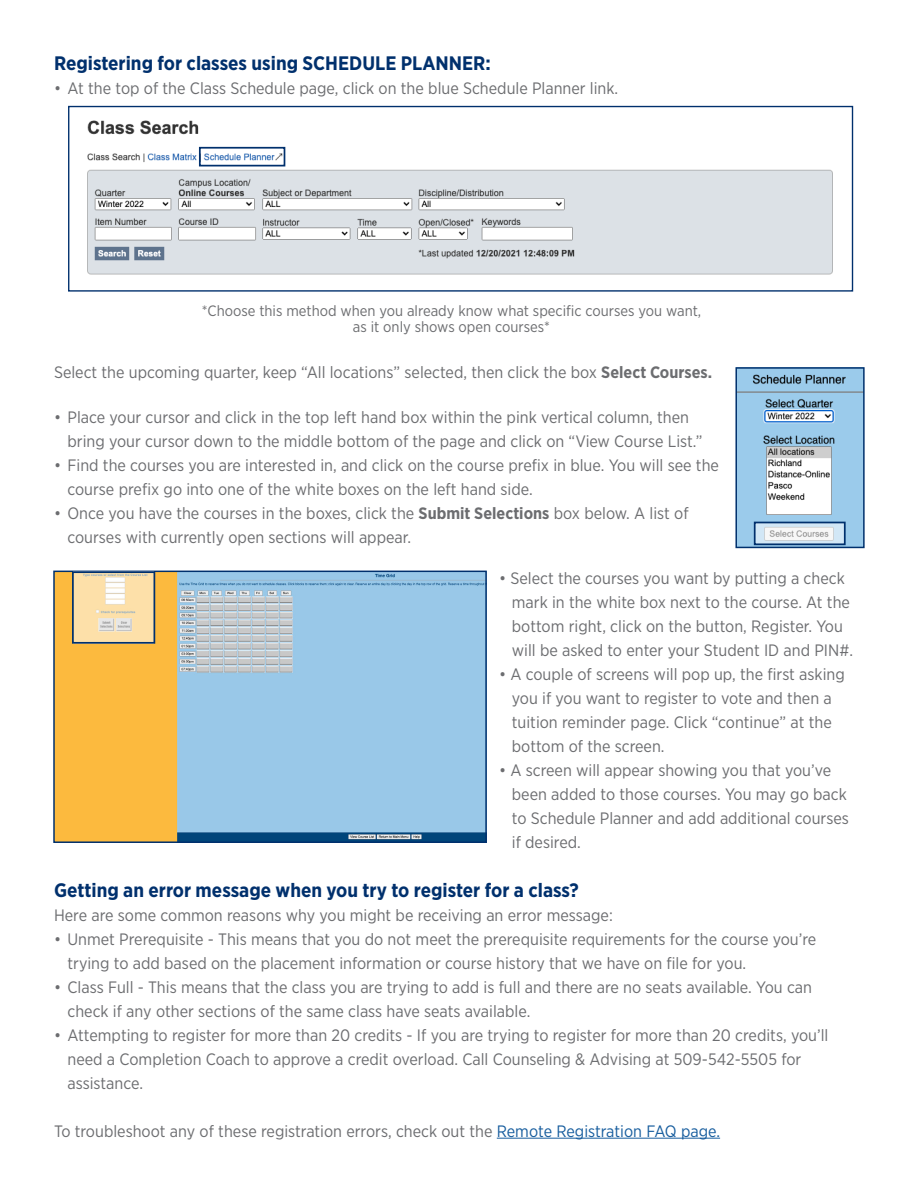
<style>
.page{position:relative;width:918px;height:1188px;background:#fff}
.page>*{position:absolute;margin:0;border:0;box-sizing:border-box;transform-origin:0 0}
.t1{font:700 19.5px "Gotham Narrow";color:#00306d}
.t2{font:16.5px/24px "Gotham Narrow";color:#6c6d70}
.t3{font:15px "Gotham Narrow";color:#6c6d70}
.s1{font-weight:700}
.s2{color:#175d9e}
</style>
<div class="page">
<hr style="left:497px;top:1138px;width:223px;height:1px;background:#175d9e">
<img style="left:87px;top:120px;width:746px;height:155px">
<div style="left:68px;top:106px;width:785px;height:186px;border:1px solid #00306d"></div>
<div style="left:199px;top:147px;width:86px;height:19px;border:2px solid #00306d"></div>
<img style="left:56px;top:574px;width:428px;height:266px">
<div style="left:53px;top:571px;width:434px;height:272px;border:2px solid #00306d"></div>
<img style="left:738px;top:370px;width:124px;height:175px">
<div style="left:735px;top:367px;width:130px;height:181px;border:2px solid #00306d"></div>
<svg style="left:757px;top:525px;width:86px;height:17px"></svg>
<div style="left:754px;top:522px;width:92px;height:23px;border:2px solid #00306d"></div>
<svg style="left:75px;top:574px;width:77px;height:67px;background:#f7e0b5"></svg>
<div style="left:72px;top:571px;width:83px;height:73px;border:2px solid #00306d"></div>
<p class="t1" style="left:54px;top:51px;width:438px">Registering for classes using SCHEDULE PLANNER:</p>
<p class="t2" style="left:54px;top:76px;width:566px">• At the top of the Class Schedule page, click on the blue Schedule Planner link.</p>
<p class="t3" style="left:202px;top:301px;width:501px">*Choose this method when you already know what specific courses you want,</p>
<p class="t3" style="left:353px;top:318px;width:199px">as it only shows open courses*</p>
<p class="t2" style="left:54px;top:360px;width:660px">Select the upcoming quarter, keep “All locations” selected, then click the box <span class="s1">Select Courses.</span></p>
<p class="t2" style="left:68px;top:405px;width:637px;text-indent:-14px">• Place your cursor and click in the top left hand box within the pink vertical column, then bring your cursor down to the middle bottom of the page and click on “View Course List.”</p>
<p class="t2" style="left:68px;top:453px;width:653px;text-indent:-14px">• Find the courses you are interested in, and click on the course prefix in blue. You will see the course prefix go into one of the white boxes on the left hand side.</p>
<p class="t2" style="left:68px;top:501px;width:623px;text-indent:-14px">• Once you have the courses in the boxes, click the <span class="s1">Submit Selections</span> box below. A list of courses with currently open sections will appear.</p>
<p class="t2" style="left:499px;top:566px;width:347px">• Select the courses you want by putting a check</p>
<p class="t2" style="left:512px;top:590px;width:340px">mark in the white box next to the course. At the</p>
<p class="t2" style="left:512px;top:614px;width:333px">bottom right, click on the button, Register. You</p>
<p class="t2" style="left:512px;top:638px;width:343px">will be asked to enter your Student ID and PIN#.</p>
<p class="t2" style="left:499px;top:662px;width:347px">• A couple of screens will pop up, the first asking</p>
<p class="t2" style="left:512px;top:686px;width:321px">you if you want to register to vote and then a</p>
<p class="t2" style="left:512px;top:710px;width:321px">tuition reminder page. Click “continue” at the</p>
<p class="t2" style="left:512px;top:734px;width:154px">bottom of the screen.</p>
<p class="t2" style="left:499px;top:758px;width:334px">• A screen will appear showing you that you’ve</p>
<p class="t2" style="left:512px;top:782px;width:337px">been added to those courses. You may go back</p>
<p class="t2" style="left:512px;top:806px;width:339px">to Schedule Planner and add additional courses</p>
<p class="t2" style="left:512px;top:830px;width:71px">if desired.</p>
<p class="t1" style="left:54px;top:877px;width:526px">Getting an error message when you try to register for a class?</p>
<p class="t2" style="left:54px;top:902px;width:560px">Here are some common reasons why you might be receiving an error message:</p>
<p class="t2" style="left:68px;top:926px;width:750px;text-indent:-14px">• Unmet Prerequisite - This means that you do not meet the prerequisite requirements for the course you’re trying to add based on the placement information or course history that we have on file for you.</p>
<p class="t2" style="left:68px;top:974px;width:746px;text-indent:-14px">• Class Full - This means that the class you are trying to add is full and there are no seats available. You can check if any other sections of the same class have seats available.</p>
<p class="t2" style="left:68px;top:1022px;width:762px;text-indent:-14px">• Attempting to register for more than 20 credits - If you are trying to register for more than 20 credits, you’ll need a Completion Coach to approve a credit overload. Call Counseling &amp; Advising at 509-542-5505 for assistance.</p>
<p class="t2" style="left:54px;top:1118px;width:668px">To troubleshoot any of these registration errors, check out the <span class="s2">Remote Registration FAQ page.</span></p>
</div>
